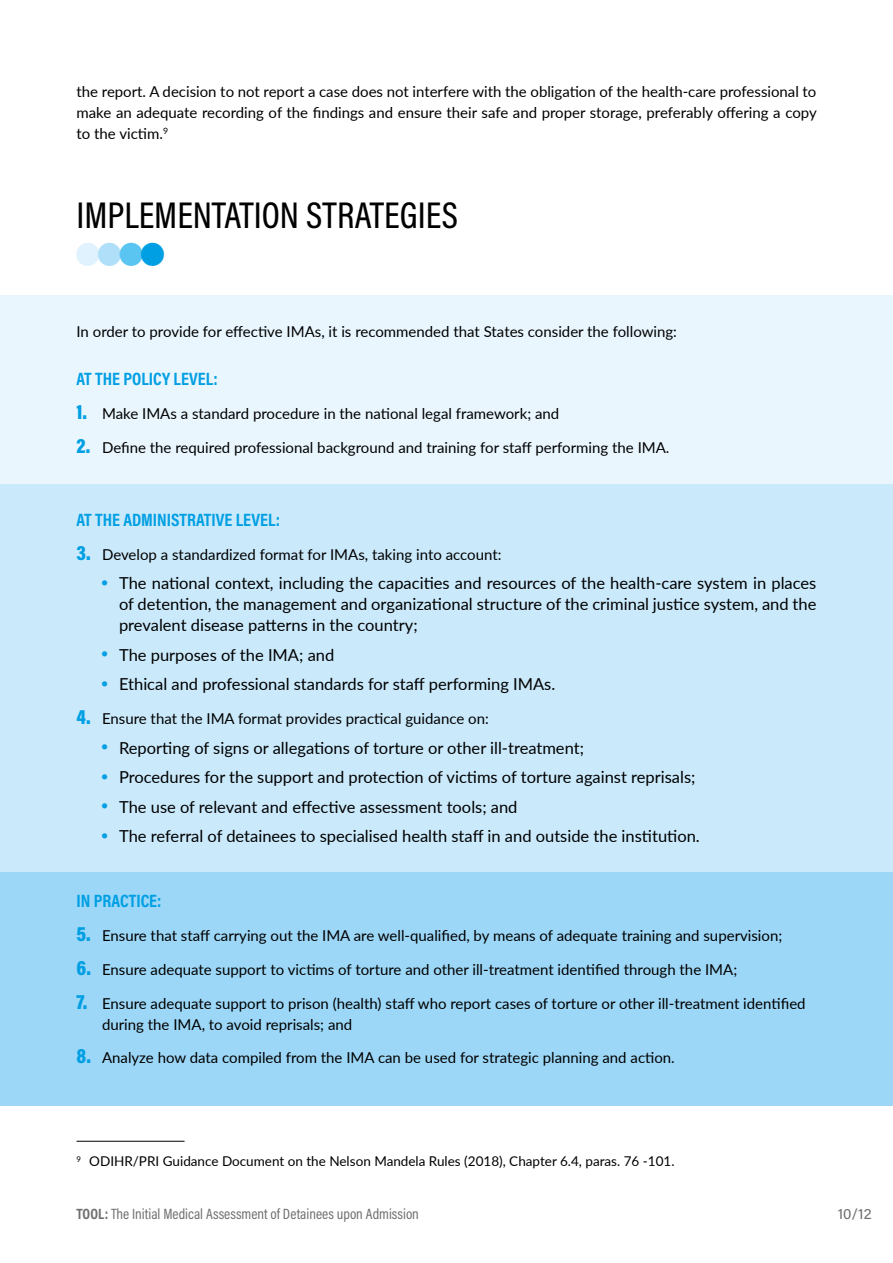
<style>
.page{position:relative;width:893px;height:1263px;background:#fff}
.page>*{position:absolute;margin:0;border:0;box-sizing:border-box;transform-origin:0 0}
.t1{font:500 37.5px "Acumin Pro Cond";color:#000}
.t2{font:700 18px "Acumin Pro Cond";color:#009fe3}
.t3{font:16.5px/29.5px "Lato";color:#000}
.t4{font:15px/21px "Lato";color:#000;text-align:justify}
.t5{font:15px "Acumin Pro Cond";color:#706f6f}
.t6{font:15px "Acumin Pro";color:#706f6f}
.t7{font:13.5px "Lato";color:#000}
.s1{font-family:"Acumin Pro Cond";font-weight:900;font-size:21px;color:#009fe3}
.s2{font-weight:700}
</style>
<div class="page">
<div style="left:0;top:295px;width:893px;height:189px;background:#e9f6fe"></div>
<div style="left:0;top:484px;width:893px;height:388px;background:#cae9fb"></div>
<div style="left:0;top:872px;width:893px;height:234px;background:#9cd7f7"></div>
<hr style="left:77px;top:1141px;width:108px;height:1px;background:#000">
<p class="t4" style="left:77px;top:81px;width:742px">the report. A decision to not report a case does not interfere with the obligation of the health-care professional to make an adequate recording of the findings and ensure their safe and proper storage, preferably offering a copy to the victim.<sup>9</sup></p>
<h1 class="t1" style="left:77px;top:191px;width:383px">IMPLEMENTATION STRATEGIES</h1>
<p class="t4" style="left:77px;top:320px;width:602px">In order to provide for effective IMAs, it is recommended that States consider the following:</p>
<p class="t2" style="left:77px;top:367px;width:143px">AT THE POLICY LEVEL:</p>
<p class="t4" style="left:77px;top:402px;width:484px"><span class="s1">1.</span> Make IMAs a standard procedure in the national legal framework; and</p>
<p class="t4" style="left:77px;top:436px;width:594px"><span class="s1">2.</span> Define the required professional background and training for staff performing the IMA.</p>
<p class="t2" style="left:77px;top:508px;width:205px">AT THE ADMINISTRATIVE LEVEL:</p>
<p class="t4" style="left:77px;top:543px;width:426px"><span class="s1">3.</span> Develop a standardized format for IMAs, taking into account:</p>
<p class="t3" style="left:119px;top:572px;width:699px;line-height:21px;text-align:justify">The national context, including the capacities and resources of the health-care system in places of detention, the management and organizational structure of the criminal justice system, and the prevalent disease patterns in the country;</p>
<p class="t3" style="left:119px;top:639px;width:438px">The purposes of the IMA; and<br>Ethical and professional standards for staff performing IMAs.</p>
<p class="t4" style="left:77px;top:708px;width:414px"><span class="s1">4.</span> Ensure that the IMA format provides practical guidance on:</p>
<p class="t3" style="left:119px;top:732px;width:582px">Reporting of signs or allegations of torture or other ill-treatment;<br>Procedures for the support and protection of victims of torture against reprisals; The use of relevant and effective assessment tools; and<br>The referral of detainees to specialised health staff in and outside the institution.</p>
<p class="t2" style="left:77px;top:889px;width:86px">IN PRACTICE:</p>
<p class="t4" style="left:77px;top:924px;width:707px"><span class="s1">5.</span> Ensure that staff carrying out the IMA are well-qualified, by means of adequate training and supervision;</p>
<p class="t4" style="left:77px;top:958px;width:662px"><span class="s1">6.</span> Ensure adequate support to victims of torture and other ill-treatment identified through the IMA;</p>
<p class="t4" style="left:102px;top:992px;width:705px;text-indent:-26px"><span class="s1">7.</span> Ensure adequate support to prison (health) staff who report cases of torture or other ill-treatment identified during the IMA, to avoid reprisals; and</p>
<p class="t4" style="left:77px;top:1047px;width:600px"><span class="s1">8.</span> Analyze how data compiled from the IMA can be used for strategic planning and action.</p>
<p class="t7" style="left:77px;top:1152px;width:599px"><sup>9</sup> ODIHR/PRI Guidance Document on the Nelson Mandela Rules (2018), Chapter 6.4, paras. 76 -101.</p>
<p class="t5" style="left:77px;top:1204px;width:344px"><span class="s2">TOOL:</span> The Initial Medical Assessment of Detainees upon Admission</p>
<p class="t6" style="left:838px;top:1203px;width:36px">10/12</p>
</div>
